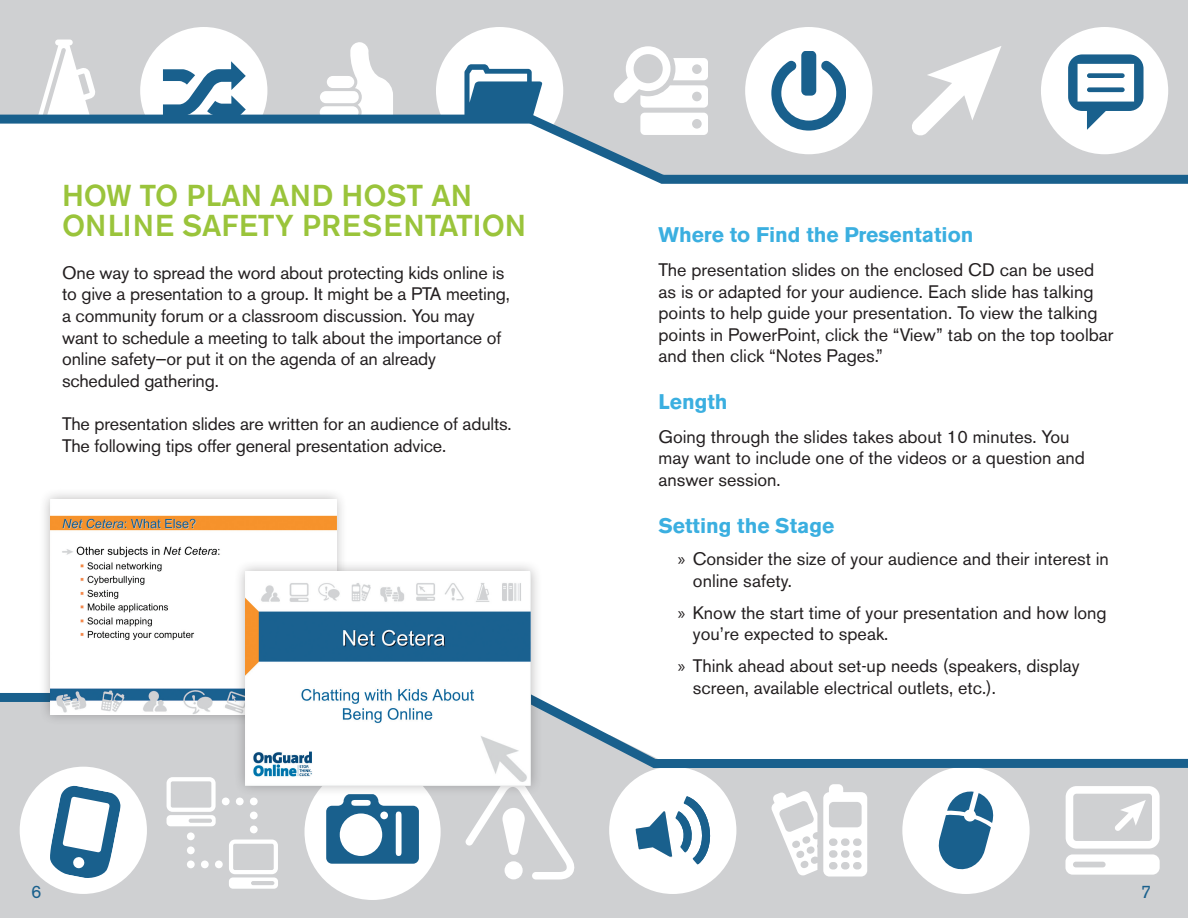
<style>
.page{position:relative;width:1188px;height:918px;background:#fff}
.page>*{position:absolute;margin:0;border:0;box-sizing:border-box;transform-origin:0 0}
.t1{font:500 30px/29.4px "Akzidenz Grotesk BE";color:#9ac43b}
.t2{font:700 21px "Akzidenz Grotesk BE";color:#3bafe0}
.t3{font:18px/21.6px "Akzidenz Grotesk BE";color:#231f20}
.t4{font:18px "Akzidenz Grotesk BE";color:#19608d}
.s1{font-family:"Myriad Pro"}
</style>
<div class="page">
<div style="left:0;top:0;width:1188px;height:196px;background:#cfd0d2"></div>
<div style="left:0;top:736px;width:1188px;height:182px;background:#cfd0d2"></div>
<svg style="left:350px;top:42px;width:43px;height:68px"></svg>
<div style="left:320px;top:106px;width:39px;height:12px;background:#fff;border-radius:6px"></div>
<div style="left:320px;top:91px;width:39px;height:12px;background:#fff;border-radius:6px"></div>
<div style="left:327px;top:76px;width:27px;height:12px;background:#fff;border-radius:6px"></div>
<div style="left:140px;top:27px;width:127px;height:127px;background:#fff;border-radius:50%"></div>
<div style="left:436px;top:27px;width:127px;height:127px;background:#fff;border-radius:50%"></div>
<svg style="left:163px;top:61px;width:83px;height:49px"></svg>
<svg style="left:40px;top:40px;width:55px;height:70px"></svg>
<svg style="left:925px;top:46px;width:77px;height:64px"></svg>
<div style="left:745px;top:27px;width:127px;height:127px;background:#fff;border-radius:50%"></div>
<svg style="left:771px;top:51px;width:75px;height:59px"></svg>
<div style="left:1041px;top:27px;width:127px;height:127px;background:#fff;border-radius:50%"></div>
<svg style="left:1068px;top:54px;width:76px;height:56px"></svg>
<svg style="left:1065px;top:786px;width:95px;height:89px"></svg>
<svg style="left:771px;top:791px;width:46px;height:85px"></svg>
<svg style="left:823px;top:784px;width:44px;height:93px"></svg>
<div style="left:902px;top:767px;width:128px;height:127px;background:#fff;border-radius:50%"></div>
<svg style="left:938px;top:791px;width:56px;height:79px"></svg>
<div style="left:609px;top:767px;width:127px;height:127px;background:#fff;border-radius:50%"></div>
<svg style="left:635px;top:796px;width:76px;height:69px"></svg>
<svg style="left:465px;top:797px;width:110px;height:83px"></svg>
<div style="left:20px;top:767px;width:127px;height:127px;background:#fff;border-radius:50%"></div>
<svg style="left:167px;top:777px;width:49px;height:49px"></svg>
<svg style="left:229px;top:840px;width:49px;height:49px"></svg>
<div style="left:187px;top:832px;width:8px;height:8px;background:#fff;border-radius:50%"></div>
<div style="left:187px;top:846px;width:8px;height:8px;background:#fff;border-radius:50%"></div>
<div style="left:187px;top:861px;width:8px;height:7px;background:#fff;border-radius:50%"></div>
<div style="left:201px;top:861px;width:8px;height:7px;background:#fff;border-radius:50%"></div>
<div style="left:215px;top:861px;width:8px;height:7px;background:#fff;border-radius:50%"></div>
<div style="left:250px;top:826px;width:8px;height:7px;background:#fff;border-radius:50%"></div>
<div style="left:250px;top:812px;width:8px;height:7px;background:#fff;border-radius:50%"></div>
<div style="left:250px;top:798px;width:8px;height:7px;background:#fff;border-radius:50%"></div>
<div style="left:236px;top:798px;width:8px;height:7px;background:#fff;border-radius:50%"></div>
<div style="left:222px;top:798px;width:8px;height:7px;background:#fff;border-radius:50%"></div>
<svg style="left:50px;top:786px;width:71px;height:92px"></svg>
<div style="left:305px;top:764px;width:136px;height:136px;background:#fff;border-radius:50%"></div>
<svg style="left:326px;top:797px;width:93px;height:67px"></svg>
<div style="left:0;top:121px;width:538px;height:85px;background:#fff"></div>
<div style="left:658px;top:183px;width:530px;height:138px;background:#fff"></div>
<svg style="left:464px;top:46px;width:244px;height:150px"></svg>
<svg style="left:0;top:110px;width:1188px;height:78px"></svg>
<svg style="left:0;top:693px;width:1188px;height:80px"></svg>
<div style="left:39px;top:488px;width:309px;height:238px;background:#231f20;opacity:.31"></div>
<img style="left:51px;top:500px;width:285px;height:214px">
<div style="left:234px;top:560px;width:309px;height:237px;background:#231f20;opacity:.31"></div>
<img style="left:246px;top:571px;width:285px;height:214px">
<h1 class="t1" style="left:62px;top:181px;width:412px">HOW TO PLAN AND HOST AN<br>ONLINE SAFETY PRESE</h1>
<h1 class="t1" style="left:403px;top:210px;width:124px">NTATION</h1>
<p class="t3" style="left:62px;top:262px;width:449px">One way to spread the word about protecting kids online is to give a presentation to a group. It might be a PTA meeting, a community forum or a classroom discussion. You may want to schedule a meeting to talk about the importance of online safety—or put it on the agenda of an already scheduled gathering.</p>
<p class="t3" style="left:62px;top:413px;width:451px">The presentation slides are written for an audience of adults.<br>The following tips offer general presentation advice.</p>
<p class="t2" style="left:658px;top:223px;width:316px">Where to Find the Presentation</p>
<p class="t3" style="left:658px;top:259px;width:457px">The presentation slides on the enclosed CD can be used as is or adapted for your audience. Each slide has talking points to help guide your presentation. To view the talking points in PowerPoint, click the “View” tab on the top toolbar and then click “Notes Pages.”</p>
<p class="t2" style="left:658px;top:390px;width:71px">Length</p>
<p class="t3" style="left:658px;top:426px;width:428px">Going through the slides takes about 10 minutes. You may want to include one of the videos or a question and answer session.</p>
<p class="t2" style="left:658px;top:513px;width:177px">Setting the Stage</p>
<p class="t3" style="left:693px;top:548px;width:417px;text-indent:-15px"><span class="s1">»</span> Consider the size of your audience and their interest in online safety.</p>
<p class="t3" style="left:693px;top:602px;width:415px;text-indent:-15px"><span class="s1">»</span> Know the start time of your presentation and how long you’re expected to speak.</p>
<p class="t3" style="left:693px;top:655px;width:388px;text-indent:-15px"><span class="s1">»</span> Think ahead about set-up needs (speakers, display screen, available electrical outlets, etc.).</p>
<p class="t4" style="left:31px;top:881px;width:12px">6</p>
<p class="t4" style="left:1141px;top:881px;width:12px">7</p>
</div>
